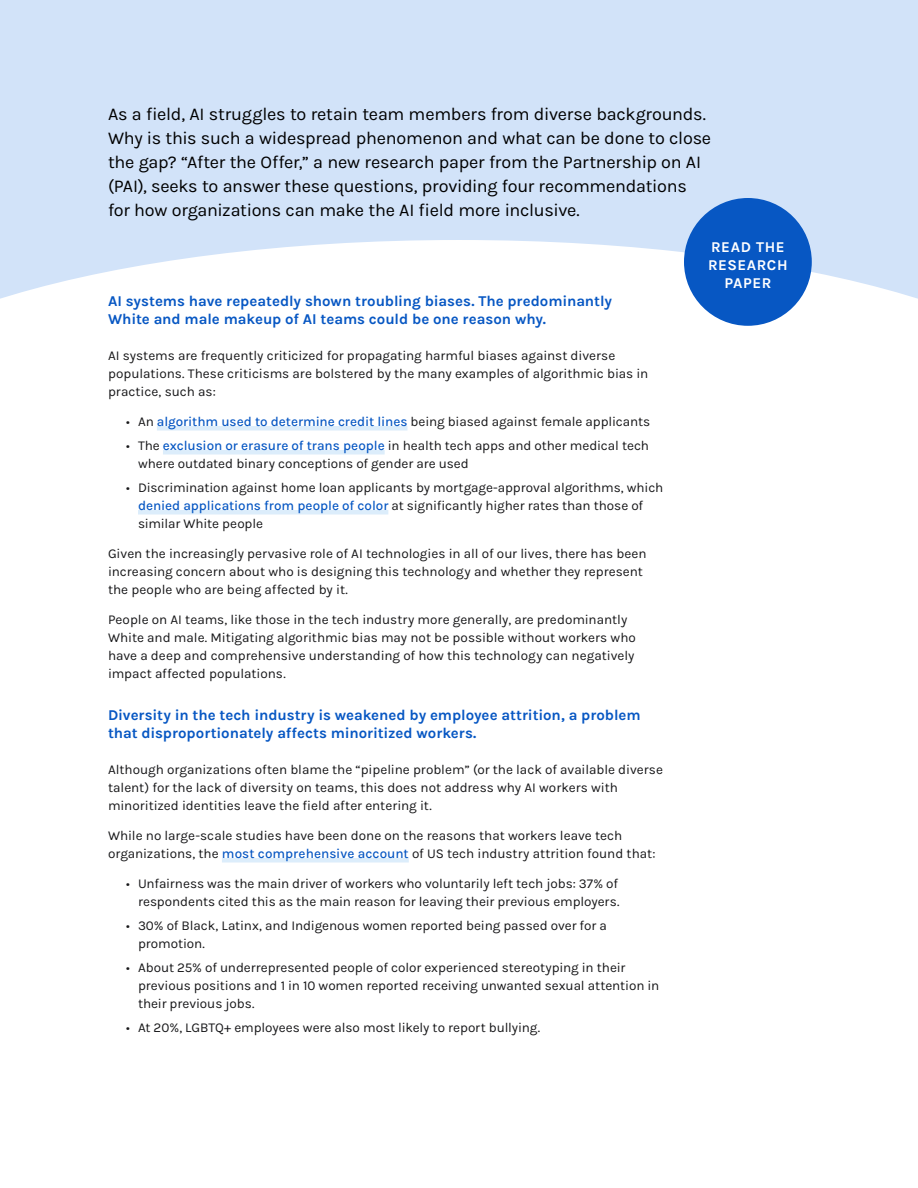
<style>
.page{position:relative;width:918px;height:1188px;background:#fff}
.page>*{position:absolute;margin:0;border:0;box-sizing:border-box;transform-origin:0 0}
.t1{font:18px/24px "Karla";letter-spacing:-.015em;color:#000}
.t2{font:700 15px/18px "Karla";letter-spacing:-.005em;color:#0757c3}
.title_slug{font:700 15px/18px "Karla";letter-spacing:.035em;color:#fff;text-align:center}
.body_-_single_space{font:13.5px/18px "Karla";letter-spacing:-.005em;color:#18181a}
.s1{font-weight:500;color:#0757c3}
</style>
<div class="page">
<div style="left:0;top:0;width:918px;height:387px;background:#d2e3f9"></div>
<div style="left:0;top:240px;width:918px;height:275px;background:#fff"></div>
<hr style="left:157px;top:426px;width:250px;height:4px;background:#dcedfb">
<hr style="left:163px;top:450px;width:222px;height:4px;background:#dcedfb">
<hr style="left:138px;top:510px;width:250px;height:4px;background:#dcedfb">
<hr style="left:222px;top:858px;width:187px;height:4px;background:#dcedfb">
<div style="left:684px;top:198px;width:128px;height:128px;background:#0757c3;border-radius:50%"></div>
<h3 class="t1" style="left:108px;top:101px;width:605px">As a field, AI struggles to retain team members from diverse backgrounds.<br>Why is this such a widespread phenomenon and what can be done to close the gap? “After the Offer,” a new research paper from the Partnership on AI (PAI), seeks to answer these questions, providing four recommendations for how organizations can make the AI field more inclusive.</h3>
<h4 class="t2" style="left:108px;top:292px;width:506px">AI systems have repeatedly shown troubling biases. The predominantly<br>White and male makeup of AI teams could be one reason why.</h4>
<p class="body_-_single_space" style="left:108px;top:346px;width:542px">AI systems are frequently criticized for propagating harmful biases against diverse populations. These criticisms are bolstered by the many examples of algorithmic bias in practice, such as:</p>
<p class="body_-_single_space" style="left:126px;top:412px;width:526px">• An <span class="s1">algorithm used to determine credit lines</span> being biased against female applicants</p>
<p class="body_-_single_space" style="left:138px;top:436px;width:513px;text-indent:-12px">• The <span class="s1">exclusion or erasure of trans people</span> in health tech apps and other medical tech where outdated binary conceptions of gender are used</p>
<p class="body_-_single_space" style="left:138px;top:478px;width:527px;text-indent:-12px">• Discrimination against home loan applicants by mortgage-approval algorithms, which <span class="s1">denied applications from people of color</span> at significantly higher rates than those of similar White people</p>
<p class="body_-_single_space" style="left:108px;top:544px;width:540px">Given the increasingly pervasive role of AI technologies in all of our lives, there has been increasing concern about who is designing this technology and whether they represent the people who are being affected by it.</p>
<p class="body_-_single_space" style="left:108px;top:610px;width:529px">People on AI teams, like those in the tech industry more generally, are predominantly White and male. Mitigating algorithmic bias may not be possible without workers who have a deep and comprehensive understanding of how this technology can negatively impact affected populations.</p>
<h4 class="t2" style="left:108px;top:706px;width:534px">Diversity in the tech industry is weakened by employee attrition, a problem that disproportionately affects minoritized workers.</h4>
<p class="body_-_single_space" style="left:108px;top:760px;width:557px">Although organizations often blame the “pipeline problem” (or the lack of available diverse talent) for the lack of diversity on teams, this does not address why AI workers with minoritized identities leave the field after entering it.</p>
<p class="body_-_single_space" style="left:108px;top:826px;width:549px">While no large-scale studies have been done on the reasons that workers leave tech organizations, the <span class="s1">most comprehensive account</span> of US tech industry attrition found that:</p>
<p class="body_-_single_space" style="left:126px;top:874px;width:495px;text-align:right">• Unfairness was the main driver of workers who voluntarily left tech jobs: 37% of respondents cited this as the main reason for leaving their previous employers.</p>
<p class="body_-_single_space" style="left:138px;top:916px;width:470px;text-indent:-12px">• 30% of Black, Latinx, and Indigenous women reported being passed over for a promotion.</p>
<p class="body_-_single_space" style="left:138px;top:958px;width:523px;text-indent:-12px">• About 25% of underrepresented people of color experienced stereotyping in their previous positions and 1 in 10 women reported receiving unwanted sexual attention in their previous jobs.</p>
<p class="body_-_single_space" style="left:126px;top:1018px;width:416px">• At 20%, LGBTQ+ employees were also most likely to report bullying.</p>
<p class="title_slug" style="left:711px;top:237px;width:75px">READ THE</p>
<p class="title_slug" style="left:708px;top:255px;width:81px">RESEARCH<br>PAPER</p>
</div>
